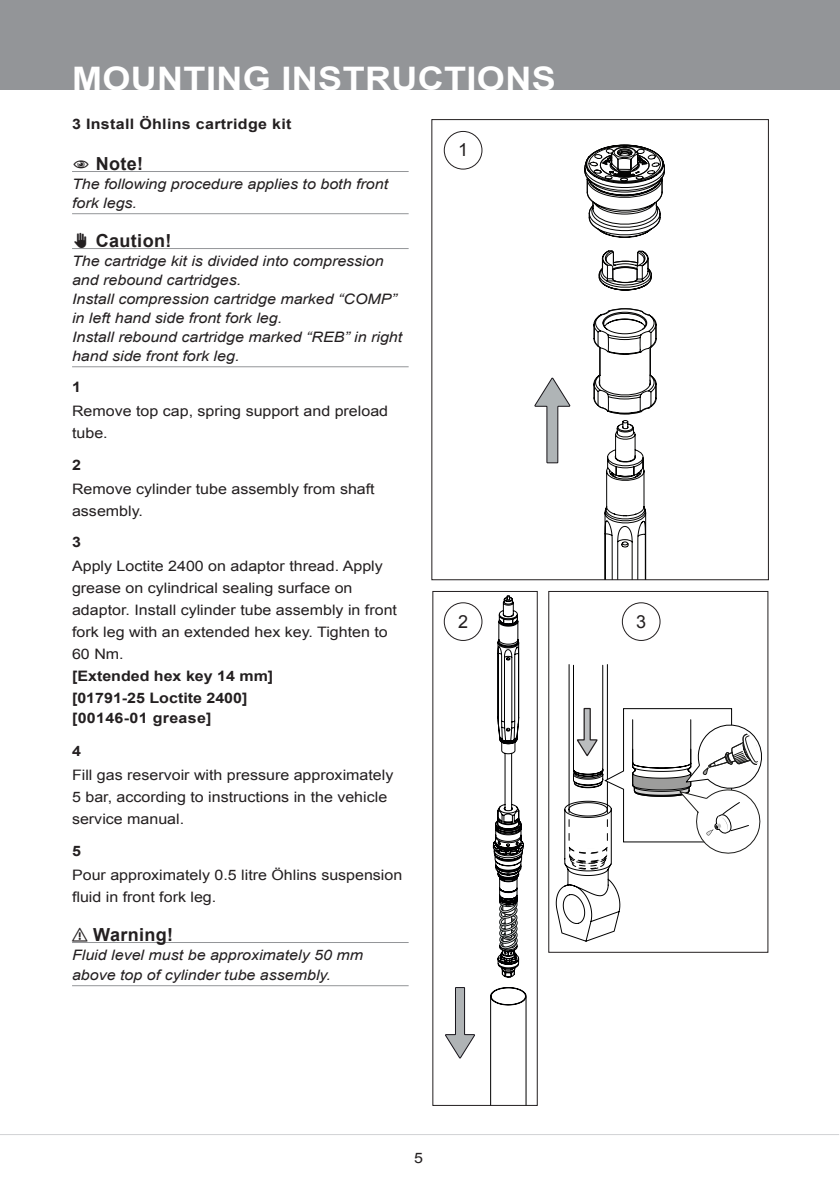
<style>
.page{position:relative;width:840px;height:1191px;background:#fff}
.page>*{position:absolute;margin:0;border:0;box-sizing:border-box;transform-origin:0 0}
.t1{font:700 32.4px "Arial";letter-spacing:.01em;color:#fff;scale:1.11 1}
.t2{font:700 18px "Arial";letter-spacing:.02em;color:#231f20}
.t3{font:18px "Arial";color:#231f20}
.t4{font:14.4px/22px "Arial";color:#231f20;scale:1.11 1}
.t5{font:italic 14.4px/19px "Arial";color:#231f20;scale:1.11 1}
.t6{font:700 14.4px "Arial";letter-spacing:.02em;color:#231f20;scale:1.11 1}
.t7{font:700 14.4px/22px "Arial";color:#231f20;scale:1.11 1}
</style>
<div class="page">
<div style="left:0;top:0;width:839px;height:90px;background:#939598"></div>
<hr style="left:0;top:1134px;width:838px;height:1px;background:#d1d2d4">
<hr style="left:72px;top:171px;width:336px;height:1px;background:#939598">
<hr style="left:72px;top:213px;width:336px;height:1px;background:#939598">
<hr style="left:72px;top:248px;width:336px;height:1px;background:#939598">
<hr style="left:72px;top:366px;width:336px;height:1px;background:#939598">
<hr style="left:72px;top:942px;width:336px;height:1px;background:#939598">
<hr style="left:72px;top:985px;width:336px;height:1px;background:#939598">
<svg style="left:490px;top:595px;width:36px;height:509px"></svg>
<svg style="left:445px;top:987px;width:30px;height:71px"></svg>
<div style="left:443px;top:602px;width:39px;height:39px;border:1px solid #231f20;border-radius:50%"></div>
<div style="left:443px;top:131px;width:39px;height:39px;border:1px solid #231f20;border-radius:50%"></div>
<div style="left:621px;top:602px;width:39px;height:39px;border:1px solid #231f20;border-radius:50%"></div>
<svg style="left:534px;top:145px;width:130px;height:433px"></svg>
<div style="left:431px;top:119px;width:337px;height:461px;border:1px solid #231f20"></div>
<div style="left:548px;top:591px;width:220px;height:361px;border:1px solid #231f20"></div>
<svg style="left:548px;top:664px;width:213px;height:278px"></svg>
<h1 class="t1" style="left:72px;top:57px;width:437px">MOUNTING INSTRUCTIONS</h1>
<p class="t6" style="left:72px;top:114px;width:199px">3 Install Öhlins cartridge kit</p>
<p class="t2" style="left:96px;top:151px;width:49px">Note!</p>
<p class="t5" style="left:72px;top:174px;width:286px">The following procedure applies to both front fork legs.</p>
<p class="t2" style="left:72px;top:228px;width:101px">✋ Caution!</p>
<p class="t5" style="left:72px;top:251px;width:299px">The cartridge kit is divided into compression and rebound cartridges.<br>Install compression cartridge marked “COMP” in left hand side front fork leg.<br>Install rebound cartridge marked “REB” in right hand side front fork leg.</p>
<p class="t6" style="left:72px;top:377px;width:10px">1</p>
<p class="t4" style="left:72px;top:400px;width:286px">Remove top cap, spring support and preload tube.</p>
<p class="t6" style="left:72px;top:455px;width:10px">2</p>
<p class="t4" style="left:72px;top:477px;width:274px">Remove cylinder tube assembly from shaft assembly.</p>
<p class="t6" style="left:72px;top:532px;width:10px">3</p>
<p class="t4" style="left:72px;top:555px;width:294px">Apply Loctite 2400 on adaptor thread. Apply grease on cylindrical sealing surface on adaptor. Install cylinder tube assembly in front fork leg with an extended hex key. Tighten to 60 Nm.</p>
<p class="t7" style="left:72px;top:665px;width:183px">[Extended hex key 14 mm] [01791-25 Loctite 2400]</p>
<p class="t6" style="left:72px;top:708px;width:127px">[00146-01 grease]</p>
<p class="t6" style="left:72px;top:741px;width:10px">4</p>
<p class="t4" style="left:72px;top:764px;width:291px">Fill gas reservoir with pressure approximately<br>5 bar, according to instructions in the vehicle service manual.</p>
<p class="t6" style="left:72px;top:841px;width:10px">5</p>
<p class="t4" style="left:72px;top:864px;width:299px">Pour approximately 0.5 litre Öhlins suspension fluid in front fork leg.</p>
<p class="t2" style="left:72px;top:922px;width:103px">⚠ Warning!</p>
<p class="t5" style="left:72px;top:945px;width:263px;line-height:20px">Fluid level must be approximately 50 mm above top of cylinder tube assembly.</p>
<p class="t3" style="left:458px;top:138px;width:12px">1</p>
<p class="t3" style="left:458px;top:609px;width:12px">2</p>
<p class="t4" style="left:414px;top:1147px;width:10px">5</p>
<p class="t3" style="left:635px;top:609px;width:12px">3</p>
</div>
